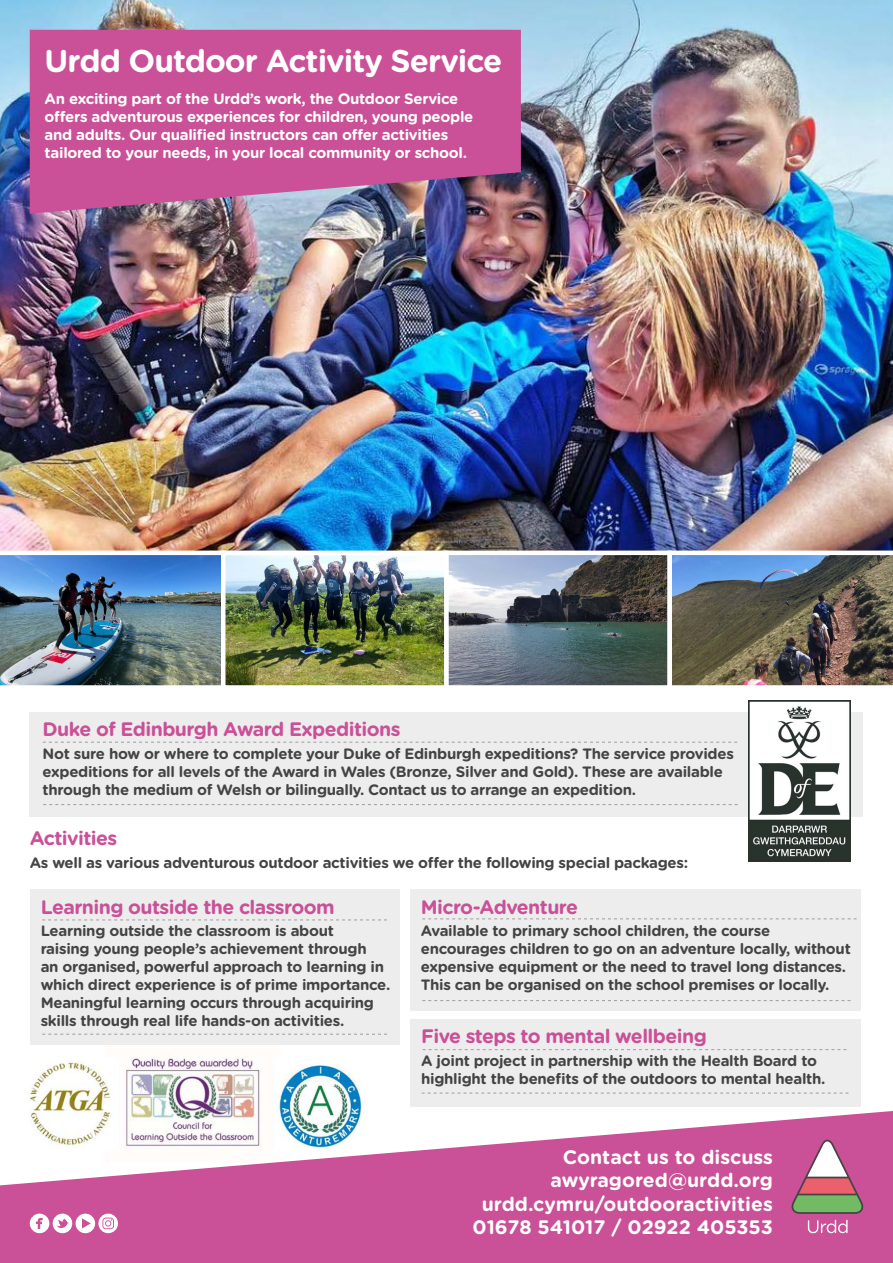
<style>
.page{position:relative;width:893px;height:1263px;background:#fff}
.page>*{position:absolute;margin:0;border:0;box-sizing:border-box;transform-origin:0 0}
.t1{font:700 31.5px "Gotham Rounded";letter-spacing:-.03em;color:#fff}
.t2{font:700 19.5px "Gotham Rounded";letter-spacing:-.03em;color:#ca5097}
.t3{font:700 19.5px/23.4px "Gotham Rounded";color:#fff;text-align:right}
.t4{font:700 15px/18px "Gotham Rounded";letter-spacing:-.02em;color:#454444}
.t5{font:700 15px/18px "Gotham Rounded";letter-spacing:-.02em;color:#fff}
</style>
<div class="page">
<img style="left:30px;top:1055px;width:334px;height:56px">
<img style="left:0;top:0;width:893px;height:551px">
<svg style="left:30px;top:30px;width:491px;height:184px;background:#c15496"></svg>
<svg style="left:0;top:1111px;width:893px;height:152px;fill:#ca5097"></svg>
<svg style="left:808px;top:1220px;width:40px;height:13px"></svg>
<svg style="left:791px;top:1140px;width:73px;height:74px;background:#b67f8d"></svg>
<img style="left:226px;top:556px;width:441px;height:129px">
<img style="left:0;top:555px;width:221px;height:131px">
<div style="left:221px;top:551px;width:228px;height:139px;border:4px solid #fff"></div>
<div style="left:444px;top:551px;width:228px;height:139px;border:4px solid #fff"></div>
<img style="left:667px;top:551px;width:226px;height:139px">
<div style="left:30px;top:712px;width:833px;height:104px;background:#ededed"></div>
<svg style="left:43px;top:742px;width:694px;height:1px"></svg>
<svg style="left:30px;top:1213px;width:88px;height:20px"></svg>
<svg style="left:43px;top:804px;width:695px;height:1px"></svg>
<div style="left:30px;top:890px;width:370px;height:155px;background:#ededed"></div>
<svg style="left:42px;top:920px;width:345px;height:1px"></svg>
<svg style="left:42px;top:1034px;width:345px;height:1px"></svg>
<div style="left:410px;top:890px;width:451px;height:121px;background:#ededed"></div>
<svg style="left:422px;top:919px;width:435px;height:1px"></svg>
<svg style="left:422px;top:1000px;width:429px;height:1px"></svg>
<div style="left:410px;top:1019px;width:451px;height:88px;background:#ededed"></div>
<svg style="left:423px;top:1049px;width:423px;height:1px"></svg>
<svg style="left:422px;top:1093px;width:426px;height:1px"></svg>
<img style="left:748px;top:700px;width:102px;height:161px">
<h1 class="t1" style="left:45px;top:37px;width:459px">Urdd Outdoor Activity Service</h1>
<p class="t5" style="left:45px;top:89px;width:430px">An exciting part of the Urdd’s work, the Outdoor Service offers adventurous experiences for children, young people and adults. Our qualified instructors can offer activities tailored to your needs, in your local community or school.</p>
<h2 class="t2" style="left:43px;top:715px;width:359px">Duke of Edinburgh Award Expeditions</h2>
<p class="t4" style="left:43px;top:744px;width:693px">Not sure how or where to complete your Duke of Edinburgh expeditions? The service provides expeditions for all levels of the Award in Wales (Bronze, Silver and Gold). These are available through the medium of Welsh or bilingually. Contact us to arrange an expedition.</p>
<h2 class="t2" style="left:30px;top:824px;width:89px">Activities</h2>
<p class="t4" style="left:30px;top:853px;width:660px">As well as various adventurous outdoor activities we offer the following special packages:</p>
<h2 class="t2" style="left:41px;top:892px;width:295px">Learning outside the classroom</h2>
<p class="t4" style="left:41px;top:921px;width:351px">Learning outside the classroom is about<br>raising young people’s achievement through<br>an organised, powerful approach to learning in which direct experience is of prime importance.<br>Meaningful learning occurs through acquiring skills through real life hands-on activities.</p>
<h2 class="t2" style="left:421px;top:892px;width:159px">Micro-Adventure</h2>
<p class="t4" style="left:421px;top:921px;width:432px">Available to primary school children, the course encourages children to go on an adventure locally, without expensive equipment or the need to travel long distances.<br>This can be organised on the school premises or locally.</p>
<h2 class="t2" style="left:421px;top:1022px;width:287px">Five steps to mental wellbeing</h2>
<p class="t4" style="left:421px;top:1051px;width:406px">A joint project in partnership with the Health Board to highlight the benefits of the outdoors to mental health.</p>
<h2 class="t3" style="left:473px;top:1144px;width:302px">Contact us to discuss awyragored@urdd.org urdd.cymru/outdooractivities<br>01678 541017 / 02922 405353</h2>
</div>
